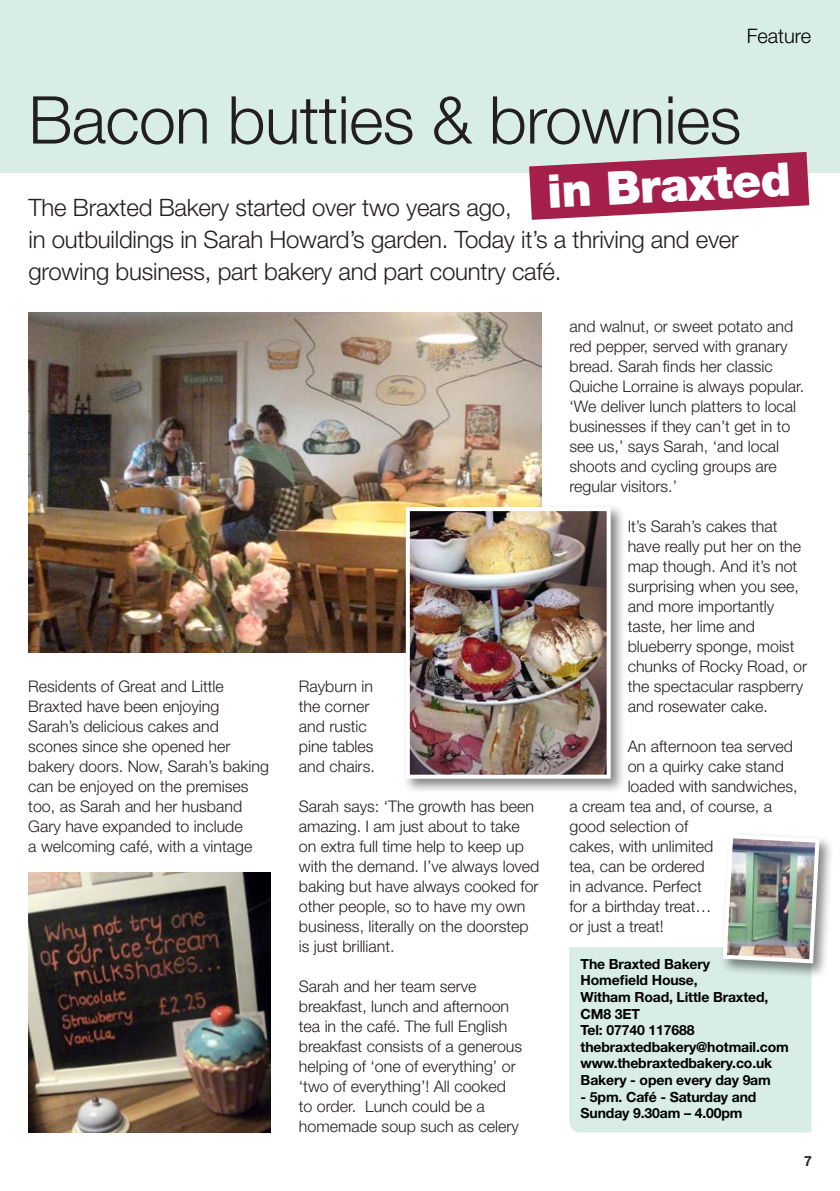
<style>
.page{position:relative;width:840px;height:1191px;background:#fff}
.page>*{position:absolute;margin:0;border:0;box-sizing:border-box;transform-origin:0 0}
.t1{font:300 66px "Helvetica Neue LT Std";letter-spacing:-.01em;color:#231f20}
.t2{font:900 46.4px "Helvetica Neue LT Std";color:#fff}
.t3{font:300 24px/32px "Helvetica Neue LT Std";letter-spacing:-.01em;color:#231f20}
.t4{font:300 20px "Helvetica Neue LT Std";color:#000}
.t5{font:300 16px/20px "Helvetica Neue LT Std";color:#231f20}
.t6{font:700 14px/16.6px "Helvetica Neue LT Std";letter-spacing:-.01em;color:#000}
.t7{font:700 14px "Helvetica Neue";color:#231f20}
</style>
<div class="page">
<div style="left:0;top:0;width:839px;height:172px;background:#d7ede6"></div>
<div style="left:569px;top:947px;width:242px;height:185px;background:#d7ede6"></div>
<svg style="left:528px;top:152px;width:280px;height:68px"></svg>
<img style="left:28px;top:312px;width:512px;height:340px">
<div style="left:402px;top:504px;width:223px;height:290px;background:#231f20;opacity:.55"></div>
<img style="left:410px;top:512px;width:195px;height:261px">
<div style="left:405px;top:507px;width:205px;height:271px;border:4px solid #fff"></div>
<div style="left:719px;top:831px;width:115px;height:147px;background:#231f20;opacity:.55"></div>
<img style="left:720px;top:832px;width:101px;height:133px">
<img style="left:28px;top:872px;width:242px;height:260px">
<p class="t4" style="left:746px;top:23px;width:66px">Feature</p>
<p class="t1" style="left:28px;top:80px;width:714px">Bacon butties &amp; brownies</p>
<p class="t2" style="left:545px;top:164px;width:245px;rotate:-3deg">in Braxted</p>
<p class="t3" style="left:28px;top:223px;width:711px">in outbuildings in Sarah Howard’s garden. Today it’s a thriving and ever growing business, part bakery and part country café.</p>
<p class="t3" style="left:28px;top:191px;width:484px">The Braxted Bakery started over two years ago,</p>
<p class="t5" style="left:28px;top:676px;width:242px">Residents of Great and Little<br>Braxted have been enjoying<br>Sarah’s delicious cakes and scones since she opened her bakery doors. Now, Sarah’s baking can be enjoyed on the premises too, as Sarah and her husband<br>Gary have expanded to include<br>a welcoming café, with a vintage</p>
<p class="t5" style="left:299px;top:676px;width:77px">Rayburn in the corner and rustic pine tables and chairs.</p>
<p class="t5" style="left:299px;top:796px;width:242px">Sarah says: ‘The growth has been amazing. I am just about to take on extra full time help to keep up with the demand. I’ve always loved baking but have always cooked for other people, so to have my own business, literally on the doorstep is just brilliant.</p>
<p class="t5" style="left:299px;top:976px;width:225px">Sarah and her team serve breakfast, lunch and afternoon tea in the café. The full English breakfast consists of a generous helping of ‘one of everything’ or ‘two of everything’! All cooked to order. Lunch could be a homemade soup such as celery</p>
<p class="t5" style="left:569px;top:316px;width:236px">and walnut, or sweet potato and red pepper, served with granary bread. Sarah finds her classic<br>Quiche Lorraine is always popular. ‘We deliver lunch platters to local businesses if they can’t get in to see us,’ says Sarah, ‘and local shoots and cycling groups are regular visitors.’</p>
<p class="t5" style="left:627px;top:516px;width:181px">It’s Sarah’s cakes that have really put her on the map though. And it’s not surprising when you see, and more importantly taste, her lime and blueberry sponge, moist chunks of Rocky Road, or the spectacular raspberry and rosewater cake.</p>
<p class="t5" style="left:627px;top:736px;width:167px">An afternoon tea served</p>
<p class="t5" style="left:627px;top:756px;width:158px">on a quirky cake stand</p>
<p class="t5" style="left:627px;top:776px;width:171px">loaded with sandwiches,</p>
<p class="t5" style="left:569px;top:796px;width:204px">a cream tea and, of course, a</p>
<p class="t5" style="left:569px;top:816px;width:120px">good selection of</p>
<p class="t5" style="left:569px;top:836px;width:145px">cakes, with unlimited</p>
<p class="t5" style="left:569px;top:856px;width:137px">tea, can be ordered</p>
<p class="t5" style="left:569px;top:876px;width:134px">in advance. Perfect</p>
<p class="t5" style="left:569px;top:896px;width:143px">for a birthday treat…</p>
<p class="t5" style="left:569px;top:916px;width:96px">or just a treat!</p>
<p class="t6" style="left:580px;top:955px;width:131px">The Braxted Bakery</p>
<p class="t6" style="left:580px;top:971px;width:189px">Homefield House,<br>Witham Road, Little Braxted,<br>CM8 3ET</p>
<p class="t6" style="left:580px;top:1021px;width:115px">Tel: 07740 117688</p>
<p class="t6" style="left:580px;top:1038px;width:210px">thebraxtedbakery@hotmail.com</p>
<p class="t6" style="left:580px;top:1054px;width:193px">www.thebraxtedbakery.co.uk</p>
<p class="t6" style="left:580px;top:1071px;width:192px">Bakery - open every day 9am</p>
<p class="t6" style="left:580px;top:1088px;width:177px">- 5pm. Café - Saturday and<br>Sunday 9.30am – 4.00pm</p>
<p class="t7" style="left:803px;top:1150px;width:9px">7</p>
</div>
